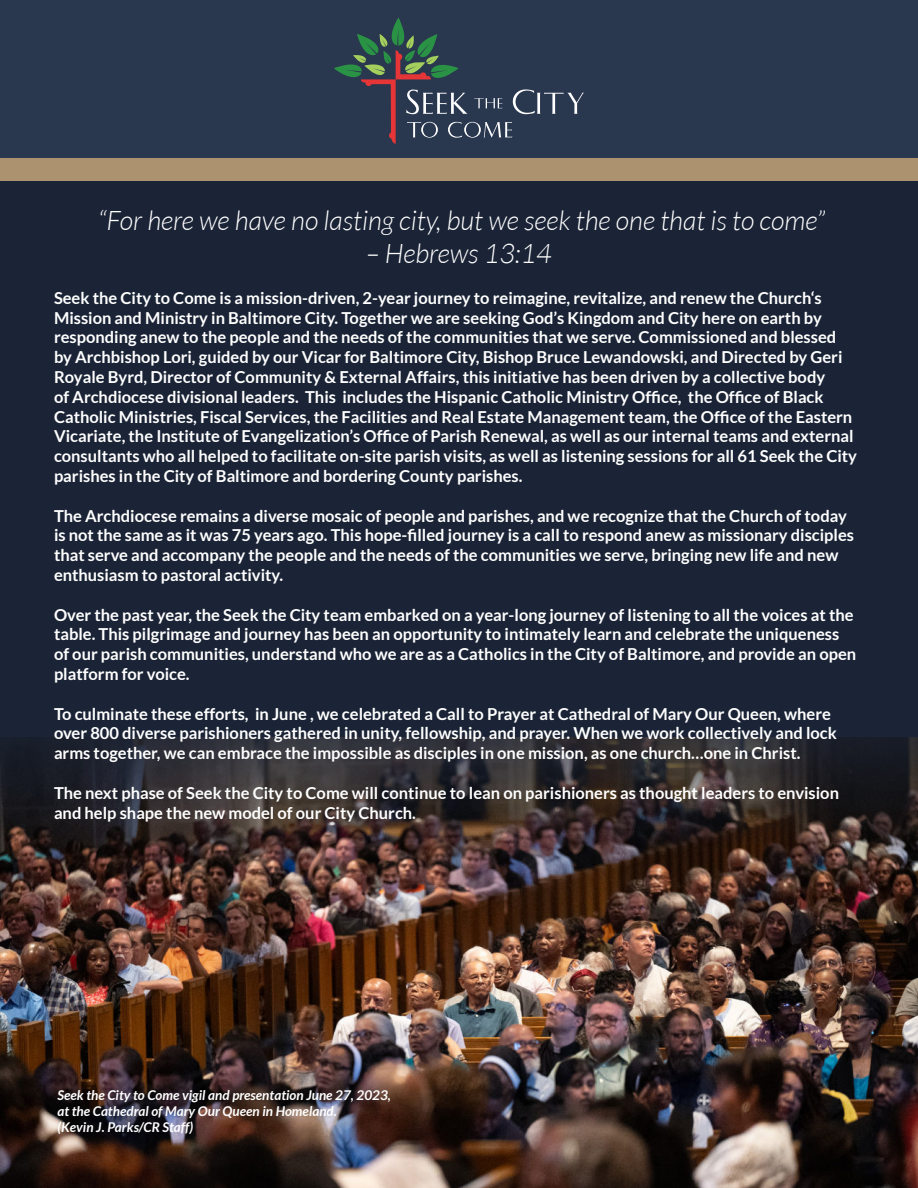
<style>
.page{position:relative;width:918px;height:1188px;background:#1b2436}
.page>*{position:absolute;margin:0;border:0;box-sizing:border-box;transform-origin:0 0}
.t1{font:italic 300 27px "Lato";color:#fff}
.t2{font:700 16.5px/19.8px "Lato";color:#fff}
.t3{font:italic 700 13.5px/16.2px "Lato";color:#fff}
</style>
<div class="page">
<div style="left:0;top:0;width:918px;height:162px;background:#29374f"></div>
<div style="left:0;top:158px;width:918px;height:23px;background:#ac926f"></div>
<img style="left:0;top:738px;width:918px;height:450px">
<svg style="left:334px;top:17px;width:250px;height:127px"></svg>
<h1 class="t1" style="left:98px;top:210px;width:728px">“For here we have no lasting city, but we seek the one that is to come”</h1>
<h1 class="t1" style="left:366px;top:242px;width:187px">– Hebrews 13:14</h1>
<p class="t2" style="left:54px;top:289px;width:805px">Seek the City to Come is a mission-driven, 2-year journey to reimagine, revitalize, and renew the Church‘s Mission and Ministry in Baltimore City. Together we are seeking God’s Kingdom and City here on earth by responding anew to the people and the needs of the communities that we serve. Commissioned and blessed by Archbishop Lori, guided by our Vicar for Baltimore City, Bishop Bruce Lewandowski, and Directed by Geri Royale Byrd, Director of Community &amp; External Affairs, this initiative has been driven by a collective body<br>of Archdiocese divisional leaders. This includes the Hispanic Catholic Ministry Office, the Office of Black Catholic Ministries, Fiscal Services, the Facilities and Real Estate Management team, the Office of the Eastern Vicariate, the Institute of Evangelization’s Office of Parish Renewal, as well as our internal teams and external consultants who all helped to facilitate on-site parish visits, as well as listening sessions for all 61 Seek the City parishes in the City of Baltimore and bordering County parishes.</p>
<p class="t2" style="left:54px;top:506px;width:802px">The Archdiocese remains a diverse mosaic of people and parishes, and we recognize that the Church of today is not the same as it was 75 years ago. This hope-filled journey is a call to respond anew as missionary disciples that serve and accompany the people and the needs of the communities we serve, bringing new life and new enthusiasm to pastoral activity.</p>
<p class="t2" style="left:54px;top:605px;width:804px">Over the past year, the Seek the City team embarked on a year-long journey of listening to all the voices at the table. This pilgrimage and journey has been an opportunity to intimately learn and celebrate the uniqueness of our parish communities, understand who we are as a Catholics in the City of Baltimore, and provide an open platform for voice.</p>
<p class="t2" style="left:54px;top:704px;width:784px">To culminate these efforts, in June , we celebrated a Call to Prayer at Cathedral of Mary Our Queen, where over 800 diverse parishioners gathered in unity, fellowship, and prayer. When we work collectively and lock arms together, we can embrace the impossible as disciples in one mission, as one church…one in Christ.</p>
<p class="t2" style="left:54px;top:784px;width:787px">The next phase of Seek the City to Come will continue to lean on parishioners as thought leaders to envision and help shape the new model of our City Church.</p>
<p class="t3" style="left:57px;top:1088px;width:335px">Seek the City to Come vigil and presentation June 27, 2023, at the Cathedral of Mary Our Queen in Homeland.<br>(Kevin J. Parks/CR Staff)</p>
</div>
